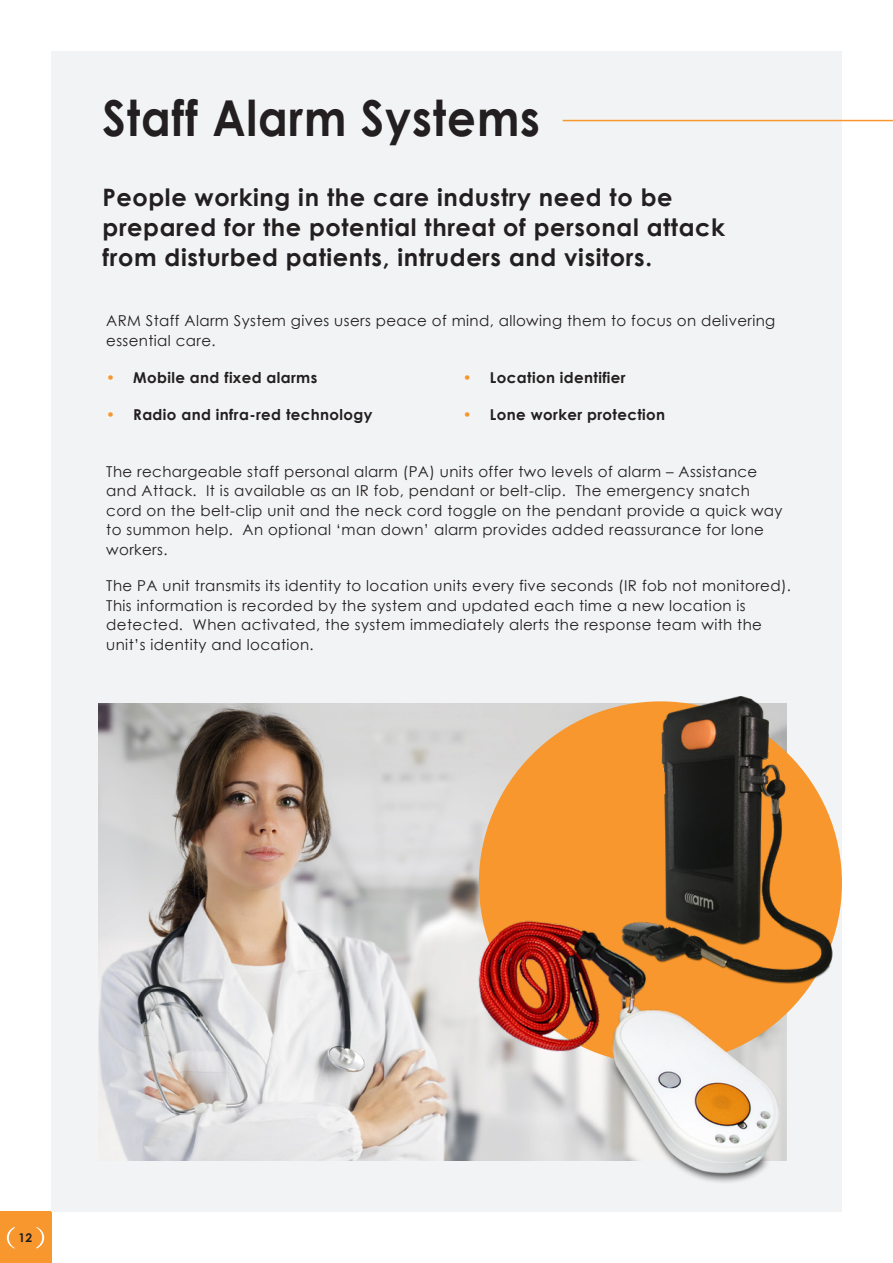
<style>
.page{position:relative;width:893px;height:1263px;background:#fff}
.page>*{position:absolute;margin:0;border:0;box-sizing:border-box;transform-origin:0 0}
.Main_Titles{font:700 49.5px "Century Gothic";letter-spacing:.02em;color:#231f20;scale:.91 1}
.Headings{font:700 24px/30px "Century Gothic";letter-spacing:.025em;color:#231f20}
.Body{font:15px/19.5px "Century Gothic";letter-spacing:.025em;color:#231f20}
.t1{font:700 15px "Century Gothic";letter-spacing:.025em;color:#231f20}
.Body-2{font:700 12px "Century Gothic";color:#231f20}
.s1{color:#f7972d}
</style>
<div class="page">
<div style="left:0;top:1212px;width:51px;height:51px;background:#f7972d"></div>
<svg style="left:7px;top:1227px;width:8px;height:21px"></svg>
<svg style="left:36px;top:1227px;width:8px;height:21px"></svg>
<div style="left:51px;top:51px;width:791px;height:1161px;background:#f2f3f4"></div>
<img style="left:99px;top:703px;width:688px;height:457px">
<hr style="left:563px;top:120px;width:330px;height:1px;background:#f7972d">
<div style="left:479px;top:701px;width:363px;height:363px;background:#f7972d;border-radius:50%"></div>
<img style="left:621px;top:697px;width:212px;height:286px">
<img style="left:478px;top:920px;width:301px;height:263px">
<p class="Main_Titles" style="left:103px;top:81px;width:482px">Staff Alarm Systems</p>
<p class="Headings" style="left:103px;top:181px;width:624px">People working in the care industry need to be prepared for the potential threat of personal attack from disturbed patients, intruders and visitors.</p>
<p class="Body" style="left:106px;top:311px;width:671px">ARM Staff Alarm System gives users peace of mind, allowing them to focus on delivering essential care.</p>
<p class="t1" style="left:106px;top:366px;width:213px"><span class="s1">•</span> Mobile and fixed alarms</p>
<p class="t1" style="left:106px;top:403px;width:268px"><span class="s1">•</span> Radio and infra-red technology</p>
<p class="t1" style="left:463px;top:366px;width:164px"><span class="s1">•</span> Location identifier</p>
<p class="t1" style="left:463px;top:403px;width:204px"><span class="s1">•</span> Lone worker protection</p>
<p class="Body" style="left:106px;top:461px;width:678px">The rechargeable staff personal alarm (PA) units offer two levels of alarm – Assistance and Attack. It is available as an IR fob, pendant or belt-clip. The emergency snatch cord on the belt-clip unit and the neck cord toggle on the pendant provide a quick way to summon help. An optional ‘man down’ alarm provides added reassurance for lone workers.</p>
<p class="Body" style="left:106px;top:576px;width:686px">The PA unit transmits its identity to location units every five seconds (IR fob not monitored).<br>This information is recorded by the system and updated each time a new location is detected. When activated, the system immediately alerts the response team with the unit’s identity and location.</p>
<p class="Body-2" style="left:19px;top:1229px;width:15px">12</p>
</div>
